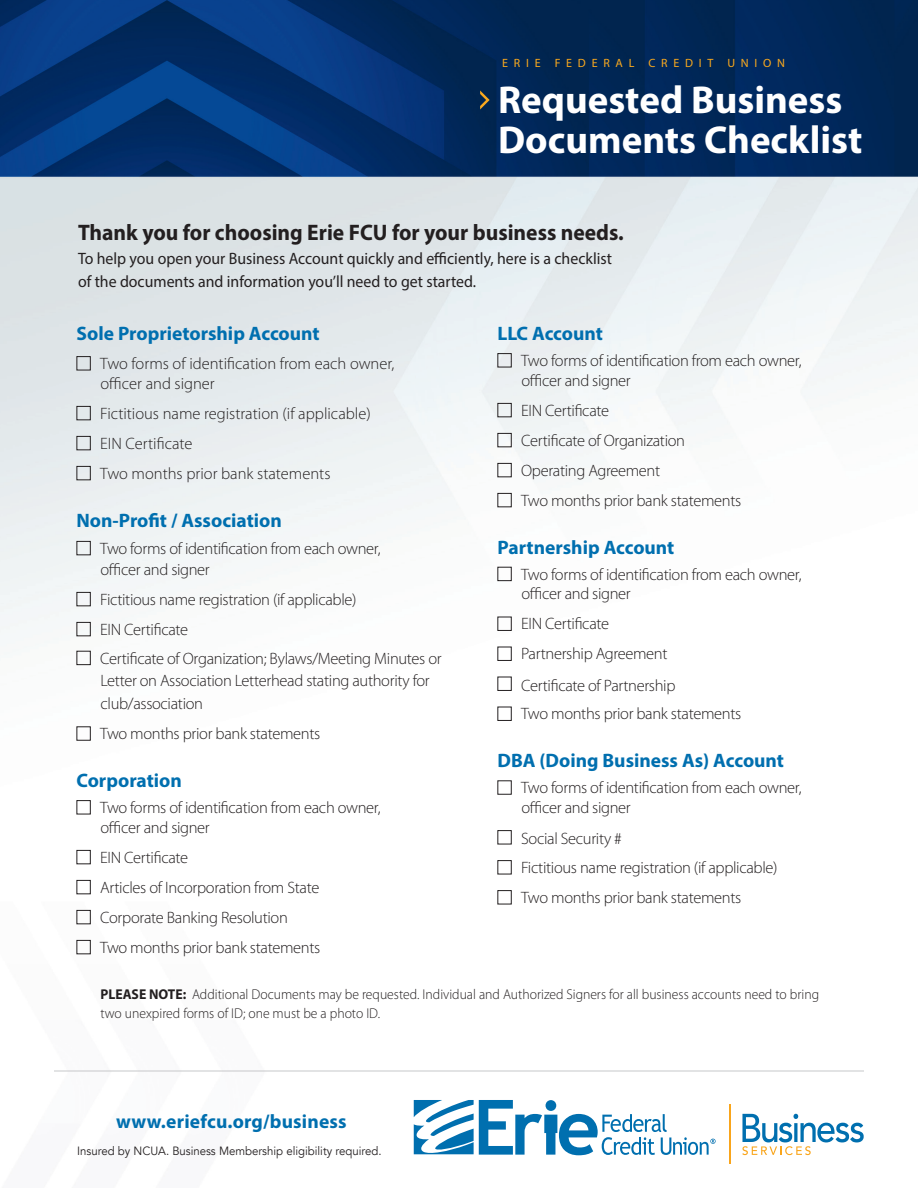
<style>
.page{position:relative;width:918px;height:1188px;background:#fff}
.page>*{position:absolute;margin:0;border:0;box-sizing:border-box;transform-origin:0 0}
.t1{font:700 39px/40.2px "Myriad Pro";color:#fff}
.t2{font:700 22.5px "Myriad Pro";color:#231f20;scale:.96 1}
.t3{font:700 19.5px "Myriad Pro";color:#006faf}
.t4{font:300 16.5px/19.8px "Myriad Pro";letter-spacing:-.02em;color:#231f20}
.t5{font:300 16.5px "Myriad Pro";color:#231f20}
.t6{font:16.5px/22.8px "Myriad Pro";color:#231f20;scale:.96 1}
.t7{font:300 14.25px/19.2px "Myriad Pro";color:#231f20;scale:.96 1}
.t8{font:12px "Avenir";color:#231f20;scale:.95 1}
.t9{font:12px "Myriad Pro";letter-spacing:.48em;color:#faa91e}
.s1{font-weight:700}
</style>
<div class="page">
<img style="left:0;top:0;width:918px;height:1164px">
<svg style="left:414px;top:1100px;width:302px;height:55px"></svg>
<hr style="left:730px;top:1105px;width:1px;height:59px;background:#f9a51b">
<svg style="left:742px;top:1114px;width:122px;height:41px"></svg>
<svg style="left:480px;top:90px;width:10px;height:20px"></svg>
<div style="left:76px;top:356px;width:15px;height:14px;border:1px solid #231f20"></div>
<div style="left:76px;top:406px;width:15px;height:14px;border:1px solid #231f20"></div>
<div style="left:76px;top:436px;width:15px;height:14px;border:1px solid #231f20"></div>
<div style="left:76px;top:466px;width:15px;height:14px;border:1px solid #231f20"></div>
<div style="left:76px;top:541px;width:15px;height:14px;border:1px solid #231f20"></div>
<div style="left:76px;top:592px;width:15px;height:14px;border:1px solid #231f20"></div>
<div style="left:76px;top:622px;width:15px;height:14px;border:1px solid #231f20"></div>
<div style="left:76px;top:651px;width:15px;height:14px;border:1px solid #231f20"></div>
<div style="left:76px;top:726px;width:15px;height:15px;border:1px solid #231f20"></div>
<div style="left:76px;top:800px;width:15px;height:14px;border:1px solid #231f20"></div>
<div style="left:76px;top:850px;width:15px;height:14px;border:1px solid #231f20"></div>
<div style="left:76px;top:880px;width:15px;height:14px;border:1px solid #231f20"></div>
<div style="left:76px;top:910px;width:15px;height:14px;border:1px solid #231f20"></div>
<div style="left:76px;top:940px;width:15px;height:14px;border:1px solid #231f20"></div>
<div style="left:497px;top:353px;width:15px;height:14px;border:1px solid #231f20"></div>
<div style="left:497px;top:403px;width:15px;height:14px;border:1px solid #231f20"></div>
<div style="left:497px;top:433px;width:15px;height:14px;border:1px solid #231f20"></div>
<div style="left:497px;top:463px;width:15px;height:14px;border:1px solid #231f20"></div>
<div style="left:497px;top:493px;width:15px;height:14px;border:1px solid #231f20"></div>
<div style="left:497px;top:567px;width:15px;height:14px;border:1px solid #231f20"></div>
<div style="left:497px;top:617px;width:15px;height:14px;border:1px solid #231f20"></div>
<div style="left:497px;top:647px;width:15px;height:14px;border:1px solid #231f20"></div>
<div style="left:497px;top:677px;width:15px;height:14px;border:1px solid #231f20"></div>
<div style="left:497px;top:707px;width:15px;height:14px;border:1px solid #231f20"></div>
<div style="left:497px;top:780px;width:15px;height:15px;border:1px solid #231f20"></div>
<div style="left:497px;top:830px;width:15px;height:14px;border:1px solid #231f20"></div>
<div style="left:497px;top:860px;width:15px;height:14px;border:1px solid #231f20"></div>
<div style="left:497px;top:890px;width:15px;height:14px;border:1px solid #231f20"></div>
<hr style="left:54px;top:1071px;width:810px;height:1px;background:#c7c8ca">
<p class="t9" style="left:502px;top:55px;width:285px">ERIE FEDERAL CREDIT UNION</p>
<p class="t1" style="left:498px;top:79px;width:366px">Requested Business<br>Documents Checklist</p>
<p class="t2" style="left:78px;top:218px;width:570px">Thank you for choosing Erie FCU for your business needs.</p>
<p class="t6" style="left:78px;top:247px;width:558px">To help you open your Business Account quickly and efficiently, here is a checklist of the documents and information you’ll need to get started.</p>
<p class="t3" style="left:76px;top:321px;width:245px">Sole Proprietorship Account</p>
<p class="t5" style="left:100px;top:353px;width:296px">Two forms of identification from each owner,</p>
<p class="t5" style="left:101px;top:373px;width:116px">officer and signer</p>
<p class="t5" style="left:100px;top:403px;width:272px">Fictitious name registration (if applicable)</p>
<p class="t5" style="left:100px;top:433px;width:94px">EIN Certificate</p>
<p class="t5" style="left:100px;top:463px;width:232px">Two months prior bank statements</p>
<p class="t3" style="left:76px;top:507px;width:207px">Non-Profit / Association</p>
<p class="t4" style="left:100px;top:538px;width:282px;line-height:21px">Two forms of identification from each owner, officer and signer</p>
<p class="t4" style="left:100px;top:589px;width:258px">Fictitious name registration (if applicable)</p>
<p class="t4" style="left:100px;top:619px;width:90px">EIN Certificate</p>
<p class="t4" style="left:100px;top:646px;width:343px;line-height:22.8px">Certificate of Organization; Bylaws/Meeting Minutes or<br>Letter on Association Letterhead stating authority for club/association</p>
<p class="t4" style="left:100px;top:724px;width:222px">Two months prior bank statements</p>
<p class="t3" style="left:76px;top:768px;width:107px">Corporation</p>
<p class="t4" style="left:100px;top:797px;width:282px">Two forms of identification from each owner, officer and signer</p>
<p class="t4" style="left:100px;top:847px;width:90px">EIN Certificate</p>
<p class="t4" style="left:100px;top:877px;width:221px">Articles of Incorporation from State</p>
<p class="t4" style="left:100px;top:907px;width:189px">Corporate Banking Resolution</p>
<p class="t4" style="left:100px;top:937px;width:222px">Two months prior bank statements</p>
<p class="t3" style="left:497px;top:321px;width:107px">LLC Account</p>
<p class="t4" style="left:521px;top:350px;width:282px">Two forms of identification from each owner, officer and signer</p>
<p class="t4" style="left:521px;top:400px;width:90px">EIN Certificate</p>
<p class="t4" style="left:521px;top:430px;width:165px">Certificate of Organization</p>
<p class="t4" style="left:521px;top:460px;width:141px">Operating Agreement</p>
<p class="t4" style="left:521px;top:490px;width:222px">Two months prior bank statements</p>
<p class="t3" style="left:497px;top:534px;width:178px">Partnership Account</p>
<p class="t4" style="left:521px;top:564px;width:282px">Two forms of identification from each owner, officer and signer</p>
<p class="t4" style="left:521px;top:614px;width:90px">EIN Certificate</p>
<p class="t4" style="left:521px;top:644px;width:148px">Partnership Agreement</p>
<p class="t4" style="left:521px;top:675px;width:156px">Certificate of Partnership</p>
<p class="t4" style="left:521px;top:704px;width:222px">Two months prior bank statements</p>
<p class="t3" style="left:497px;top:748px;width:288px">DBA (Doing Business As) Account</p>
<p class="t4" style="left:521px;top:778px;width:282px">Two forms of identification from each owner, officer and signer</p>
<p class="t4" style="left:521px;top:829px;width:102px">Social Security #</p>
<p class="t4" style="left:521px;top:857px;width:258px">Fictitious name registration (if applicable)</p>
<p class="t4" style="left:521px;top:887px;width:222px">Two months prior bank statements</p>
<p class="t7" style="left:100px;top:985px;width:750px"><span class="s1">PLEASE NOTE:</span> Additional Documents may be requested. Individual and Authorized Signers for all business accounts need to bring two unexpired forms of ID; one must be a photo ID.</p>
<p class="t3" style="left:116px;top:1109px;width:232px">www.eriefcu.org/business</p>
<p class="t8" style="left:77px;top:1143px;width:322px">Insured by NCUA. Business Membership eligibility required.</p>
</div>
